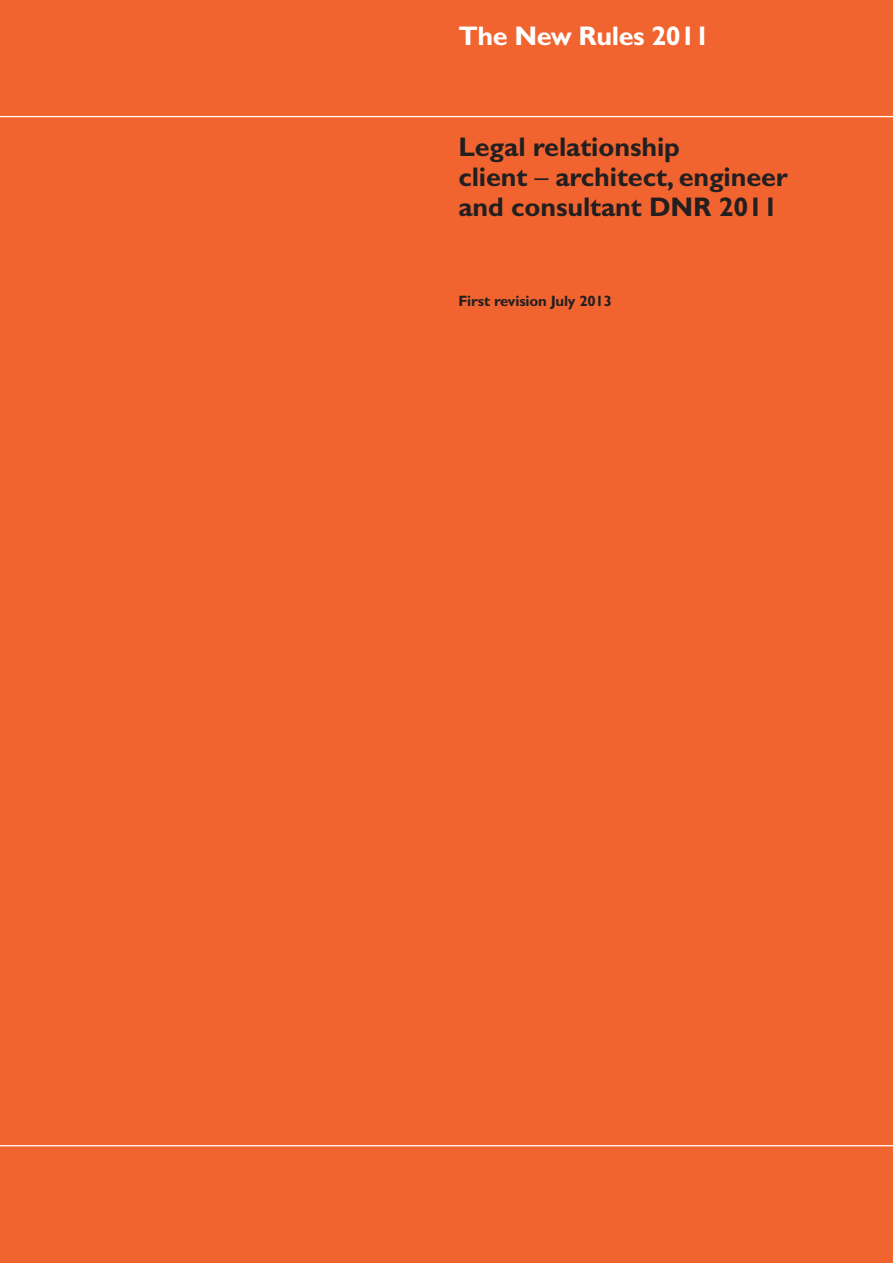
<style>
.page{position:relative;width:893px;height:1263px;background:#f2642f}
.page>*{position:absolute;margin:0;border:0;box-sizing:border-box;transform-origin:0 0}
.t1{font:700 27px "Gill Sans Std";letter-spacing:-.005em;color:#231f20}
.t2{font:700 27px "Gill Sans Std";letter-spacing:-.015em;color:#fff}
.tekst_50tab_bold{font:700 15px "Gill Sans Std";letter-spacing:-.01em;color:#231f20}
.s1{font-weight:400}
</style>
<div class="page">
<hr style="left:0;top:116px;width:893px;height:1px;background:#fff">
<hr style="left:0;top:1145px;width:893px;height:1px;background:#fff">
<p class="t2" style="left:458px;top:20px;width:253px">The New Rules 2011</p>
<p class="t1" style="left:458px;top:130px;width:223px">Legal relationship</p>
<p class="t1" style="left:458px;top:160px;width:331px">client <span class="s1">–</span> architect, engineer</p>
<p class="t1" style="left:458px;top:190px;width:321px">and consultant DNR 2011</p>
<p class="tekst_50tab_bold" style="left:458px;top:292px;width:155px">First revision July 2013</p>
</div>
